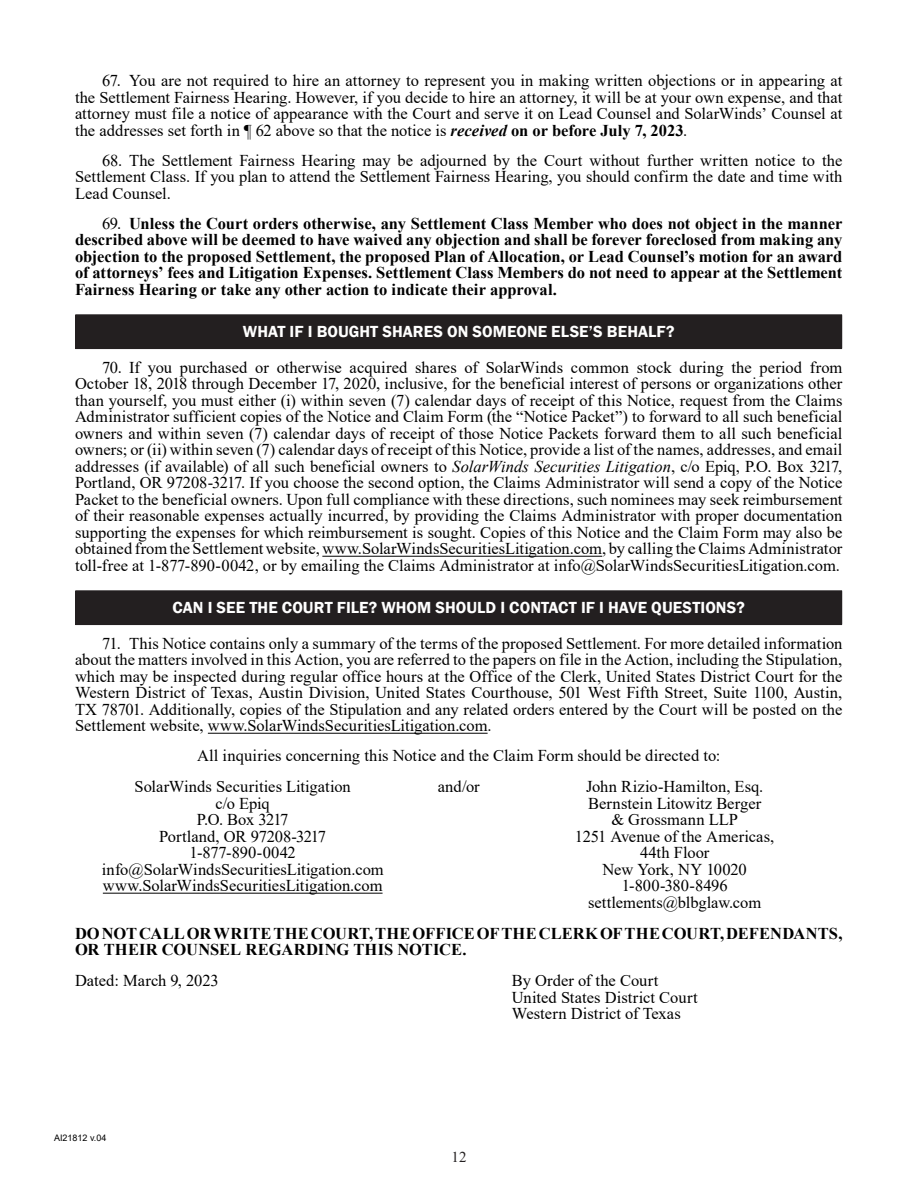
<style>
.page{position:relative;width:918px;height:1188px;background:#fff}
.page>*{position:absolute;margin:0;border:0;box-sizing:border-box;transform-origin:0 0}
.Body_Copy{font:16.5px/16.5px "Times New Roman";color:#000;text-align:justify}
.Body_Copy-2{font:700 16.5px/16.5px "Times New Roman";color:#000;text-align:justify}
.t1{font:600 16.5px "Franklin Gothic";letter-spacing:.005em;color:#fff}
.t2{font:15px "Times New Roman";color:#231f20}
.t3{font:9px "Arial";color:#000}
.s1{font-weight:700;font-style:italic}
.s2{font-weight:700}
.s3{font-weight:400}
.s4{font-style:italic}
</style>
<div class="page">
<hr style="left:322px;top:556px;width:280px;height:1px;background:#000">
<hr style="left:208px;top:733px;width:280px;height:1px;background:#000">
<div style="left:76px;top:315px;width:766px;height:34px;background:#231f20"></div>
<hr style="left:75px;top:314px;width:767px;height:1px;background:#231f20">
<hr style="left:75px;top:315px;width:1px;height:33px;background:#231f20">
<hr style="left:75px;top:348px;width:767px;height:1px;background:#231f20">
<div style="left:76px;top:591px;width:766px;height:34px;background:#231f20"></div>
<hr style="left:75px;top:590px;width:767px;height:1px;background:#231f20">
<hr style="left:75px;top:591px;width:1px;height:33px;background:#231f20">
<hr style="left:75px;top:624px;width:767px;height:1px;background:#231f20">
<hr style="left:103px;top:893px;width:280px;height:1px;background:#000">
<p class="Body_Copy" style="left:75px;top:72px;width:769px;text-indent:27px">67. You are not required to hire an attorney to represent you in making written objections or in appearing at the Settlement Fairness Hearing. However, if you decide to hire an attorney, it will be at your own expense, and that attorney must file a notice of appearance with the Court and serve it on Lead Counsel and SolarWinds’ Counsel at the addresses set forth in ¶ 62 above so that the notice is <span class="s1">received</span> <span class="s2">on or before July 7, 2023</span>.</p>
<p class="Body_Copy" style="left:75px;top:152px;width:769px;text-indent:27px">68. The Settlement Fairness Hearing may be adjourned by the Court without further written notice to the Settlement Class. If you plan to attend the Settlement Fairness Hearing, you should confirm the date and time with Lead Counsel.</p>
<p class="Body_Copy-2" style="left:75px;top:215px;width:769px;text-indent:27px"><span class="s3">69.</span> Unless the Court orders otherwise, any Settlement Class Member who does not object in the manner described above will be deemed to have waived any objection and shall be forever foreclosed from making any objection to the proposed Settlement, the proposed Plan of Allocation, or Lead Counsel’s motion for an award of attorneys’ fees and Litigation Expenses. Settlement Class Members do not need to appear at the Settlement Fairness Hearing or take any other action to indicate their approval.</p>
<h1 class="t1" style="left:243px;top:322px;width:433px">WHAT IF I BOUGHT SHARES ON SOMEONE ELSE’S BEHALF?</h1>
<p class="Body_Copy" style="left:75px;top:359px;width:769px;text-indent:27px">70. If you purchased or otherwise acquired shares of SolarWinds common stock during the period from October 18, 2018 through December 17, 2020, inclusive, for the beneficial interest of persons or organizations other than yourself, you must either (i) within seven (7) calendar days of receipt of this Notice, request from the Claims Administrator sufficient copies of the Notice and Claim Form (the “Notice Packet”) to forward to all such beneficial owners and within seven (7) calendar days of receipt of those Notice Packets forward them to all such beneficial owners; or (ii) within seven (7) calendar days of receipt of this Notice, provide a list of the names, addresses, and email addresses (if available) of all such beneficial owners to <span class="s4">SolarWinds Securities Litigation</span>, c/o Epiq, P.O. Box 3217, Portland, OR 97208-3217. If you choose the second option, the Claims Administrator will send a copy of the Notice Packet to the beneficial owners. Upon full compliance with these directions, such nominees may seek reimbursement of their reasonable expenses actually incurred, by providing the Claims Administrator with proper documentation supporting the expenses for which reimbursement is sought. Copies of this Notice and the Claim Form may also be obtained from the Settlement website, www.SolarWindsSecuritiesLitigation.com, by calling the Claims Administrator toll-free at 1-877-890-0042, or by emailing the Claims Administrator at info@SolarWindsSecuritiesLitigation.com.</p>
<h1 class="t1" style="left:173px;top:598px;width:574px">CAN I SEE THE COURT FILE? WHOM SHOULD I CONTACT IF I HAVE QUESTIONS?</h1>
<p class="Body_Copy" style="left:75px;top:635px;width:769px;text-indent:27px">71. This Notice contains only a summary of the terms of the proposed Settlement. For more detailed information about the matters involved in this Action, you are referred to the papers on file in the Action, including the Stipulation, which may be inspected during regular office hours at the Office of the Clerk, United States District Court for the Western District of Texas, Austin Division, United States Courthouse, 501 West Fifth Street, Suite 1100, Austin, TX 78701. Additionally, copies of the Stipulation and any related orders entered by the Court will be posted on the Settlement website, www.SolarWindsSecuritiesLitigation.com.</p>
<p class="Body_Copy" style="left:197px;top:747px;width:525px">All inquiries concerning this Notice and the Claim Form should be directed to:</p>
<p class="Body_Copy" style="left:135px;top:778px;width:218px">SolarWinds Securities Litigation</p>
<p class="Body_Copy" style="left:216px;top:795px;width:56px">c/o Epiq</p>
<p class="Body_Copy" style="left:197px;top:811px;width:93px">P.O. Box 3217</p>
<p class="Body_Copy" style="left:159px;top:828px;width:168px">Portland, OR 97208-3217</p>
<p class="Body_Copy" style="left:190px;top:844px;width:108px">1-877-890-0042</p>
<p class="Body_Copy" style="left:102px;top:861px;width:284px">info@SolarWindsSecuritiesLitigation.com</p>
<p class="Body_Copy" style="left:103px;top:877px;width:281px">www.SolarWindsSecuritiesLitigation.com</p>
<p class="Body_Copy" style="left:438px;top:778px;width:44px">and/or</p>
<p class="Body_Copy" style="left:586px;top:778px;width:179px">John Rizio-Hamilton, Esq.</p>
<p class="Body_Copy" style="left:588px;top:795px;width:175px">Bernstein Litowitz Berger</p>
<p class="Body_Copy" style="left:611px;top:811px;width:128px">&amp; Grossmann LLP</p>
<p class="Body_Copy" style="left:575px;top:828px;width:201px">1251 Avenue of the Americas,</p>
<p class="Body_Copy" style="left:640px;top:844px;width:71px">44th Floor</p>
<p class="Body_Copy" style="left:602px;top:861px;width:146px">New York, NY 10020</p>
<p class="Body_Copy" style="left:622px;top:877px;width:108px">1-800-380-8496</p>
<p class="Body_Copy" style="left:588px;top:894px;width:175px">settlements@blbglaw.com</p>
<p class="Body_Copy-2" style="left:75px;top:924px;width:769px">DO NOT CALL OR WRITE THE COURT, THE OFFICE OF THE CLERK OF THE COURT, DEFENDANTS,<br>OR THEIR COUNSEL REGARDING THIS NOTICE.</p>
<p class="Body_Copy" style="left:75px;top:972px;width:145px">Dated: March 9, 2023</p>
<p class="Body_Copy" style="left:512px;top:972px;width:148px">By Order of the Court</p>
<p class="Body_Copy" style="left:512px;top:988px;width:187px">United States District Court</p>
<p class="Body_Copy" style="left:512px;top:1005px;width:170px">Western District of Texas</p>
<p class="t3" style="left:54px;top:1131px;width:54px">AI21812 v.04</p>
<p class="t2" style="left:452px;top:1146px;width:16px">12</p>
</div>
